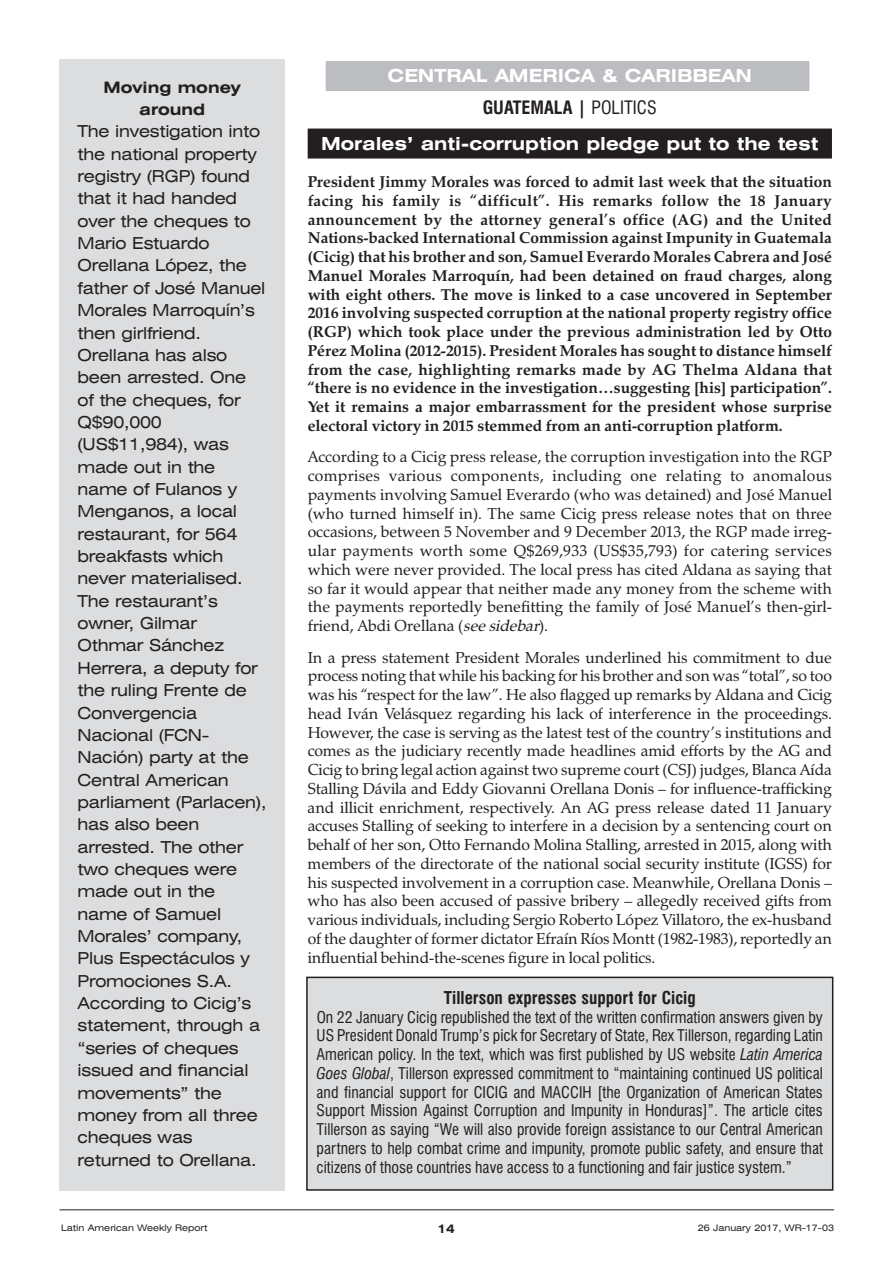
<style>
.page{position:relative;width:893px;height:1263px;background:#fff}
.page>*{position:absolute;margin:0;border:0;box-sizing:border-box;transform-origin:0 0}
.t1{font:700 expanded 18px/32.2px "Swiss 721 BT";color:#fff;text-align:center}
.t2{font:700 condensed 17.25px "Swiss 721 BT";color:#231f20}
.t3{font:expanded 16.5px/22.4px "Swiss 721 BT";letter-spacing:-.015em;color:#231f20}
.t4{font:15.75px/18.8px "Zapf Calligraphic 801 BT";letter-spacing:-.005em;color:#231f20;text-align:justify}
.t5{font:700 15.75px/18.8px "Zapf Calligraphic 801 BT";color:#231f20;text-align:justify}
.t6{font:condensed 15.75px/18.8px "Swiss 721 BT";color:#231f20;text-align:justify}
.t7{font:700 expanded 15.75px/22.4px "Swiss 721 BT";color:#231f20;text-align:center}
.t8{font:700 expanded 12px "Swiss 721 BT";color:#231f20}
.t9{font:expanded 9px "Swiss 721 BT";color:#231f20}
.s1{font-stretch:condensed;color:#231f20}
.s2{font-weight:400;font-stretch:condensed;color:#231f20}
.s3{font-style:italic}
</style>
<div class="page">
<div style="left:326px;top:61px;width:483px;height:30px;background:#bcbdc0"></div>
<div style="left:308px;top:129px;width:524px;height:30px;background:#231f20"></div>
<div style="left:60px;top:60px;width:225px;height:1131px;background:#dcdddf"></div>
<hr style="left:60px;top:1209px;width:774px;height:1px;background:#231f20">
<div style="left:307px;top:977px;width:526px;height:213px;background:#dcdddf"></div>
<div style="left:306px;top:977px;width:527px;height:214px;border:2px solid #231f20"></div>
<p class="t7" style="left:104px;top:76px;width:139px">Moving money around</p>
<p class="t3" style="left:78px;top:120px;width:191px">The investigation into the national property registry (RGP) found that it had handed over the cheques to<br>Mario Estuardo<br>Orellana López, the father of José Manuel<br>Morales Marroquín’s then girlfriend.<br>Orellana has also been arrested. One of the cheques, for<br>Q$90,000 (US$11,984), was made out in the name of Fulanos y<br>Menganos, a local restaurant, for 564 breakfasts which never materialised.<br>The restaurant’s owner, Gilmar<br>Othmar Sánchez<br>Herrera, a deputy for the ruling Frente de<br>Convergencia<br>Nacional (FCN-<br>Nación) party at the<br>Central American parliament (Parlacen), has also been arrested. The other two cheques were made out in the name of Samuel<br>Morales’ company,<br>Plus Espectáculos y<br>Promociones S.A.<br>According to Cicig’s statement, through a “series of cheques issued and financial movements” the money from all three cheques was returned to Orellana.</p>
<p class="t9" style="left:61px;top:1223px;width:148px">Latin American Weekly Report</p>
<p class="t1" style="left:388px;top:60px;width:366px">CENTRAL AMERICA &amp; CARIBBEAN<br><span class="s1">GUATEMALA |</span> <span class="s2">POLITICS</span></p>
<p class="t1" style="left:321px;top:127px;width:499px">Morales’ anti-corruption pledge put to the test</p>
<p class="t5" style="left:308px;top:172px;width:526px">President Jimmy Morales was forced to admit last week that the situation facing his family is “difficult”. His remarks follow the 18 January announcement by the attorney general’s office (AG) and the United Nations-backed International Commission against Impunity in Guatemala (Cicig) that his brother and son, Samuel Everardo Morales Cabrera and José Manuel Morales Marroquín, had been detained on fraud charges, along with eight others. The move is linked to a case uncovered in September 2016 involving suspected corruption at the national property registry office (RGP) which took place under the previous administration led by Otto Pérez Molina (2012-2015). President Morales has sought to distance himself from the case, highlighting remarks made by AG Thelma Aldana that “there is no evidence in the investigation…suggesting [his] participation”.<br>Yet it remains a major embarrassment for the president whose surprise electoral victory in 2015 stemmed from an anti-corruption platform.</p>
<p class="t4" style="left:308px;top:447px;width:526px">According to a Cicig press release, the corruption investigation into the RGP comprises various components, including one relating to anomalous payments involving Samuel Everardo (who was detained) and José Manuel (who turned himself in). The same Cicig press release notes that on three occasions, between 5 November and 9 December 2013, the RGP made irreg&shy;ular payments worth some Q$269,933 (US$35,793) for catering services which were never provided. The local press has cited Aldana as saying that so far it would appear that neither made any money from the scheme with the payments reportedly benefitting the family of José Manuel’s then-girl&shy;friend, Abdi Orellana (<span class="s3">seesidebar</span>).</p>
<p class="t4" style="left:308px;top:648px;width:526px">In a press statement President Morales underlined his commitment to due process noting that while his backing for his brother and son was “total”, so too was his “respect for the law”. He also flagged up remarks by Aldana and Cicig head Iván Velásquez regarding his lack of interference in the proceedings.<br>However, the case is serving as the latest test of the country’s institutions and comes as the judiciary recently made headlines amid efforts by the AG and Cicig to bring legal action against two supreme court (CSJ) judges, Blanca Aída Stalling Dávila and Eddy Giovanni Orellana Donis – for influence-trafficking and illicit enrichment, respectively. An AG press release dated 11 January accuses Stalling of seeking to interfere in a decision by a sentencing court on behalf of her son, Otto Fernando Molina Stalling, arrested in 2015, along with members of the directorate of the national social security institute (IGSS) for his suspected involvement in a corruption case. Meanwhile, Orellana Donis – who has also been accused of passive bribery – allegedly received gifts from various individuals, including Sergio Roberto López Villatoro, the ex-husband of the daughter of former dictator Efraín Ríos Montt (1982-1983), reportedly an influential behind-the-scenes figure in local politics.</p>
<p class="t2" style="left:444px;top:988px;width:253px">Tillerson expresses support for Cicig</p>
<p class="t6" style="left:317px;top:1008px;width:508px">On 22 January Cicig republished the text of the written confirmation answers given by US President Donald Trump’s pick for Secretary of State, Rex Tillerson, regarding Latin American policy. In the text, which was first published by US website <span class="s3">Latin America Goes Global</span>, Tillerson expressed commitment to “maintaining continued US political and financial support for CICIG and MACCIH [the Organization of American States Support Mission Against Corruption and Impunity in Honduras]”. The article cites Tillerson as saying “We will also provide foreign assistance to our Central American partners to help combat crime and impunity, promote public safety, and ensure that citizens of those countries have access to a functioning and fair justice system.”</p>
<p class="t8" style="left:437px;top:1221px;width:19px">14</p>
<p class="t9" style="left:698px;top:1223px;width:138px">26 January 2017, WR-17-03</p>
</div>
